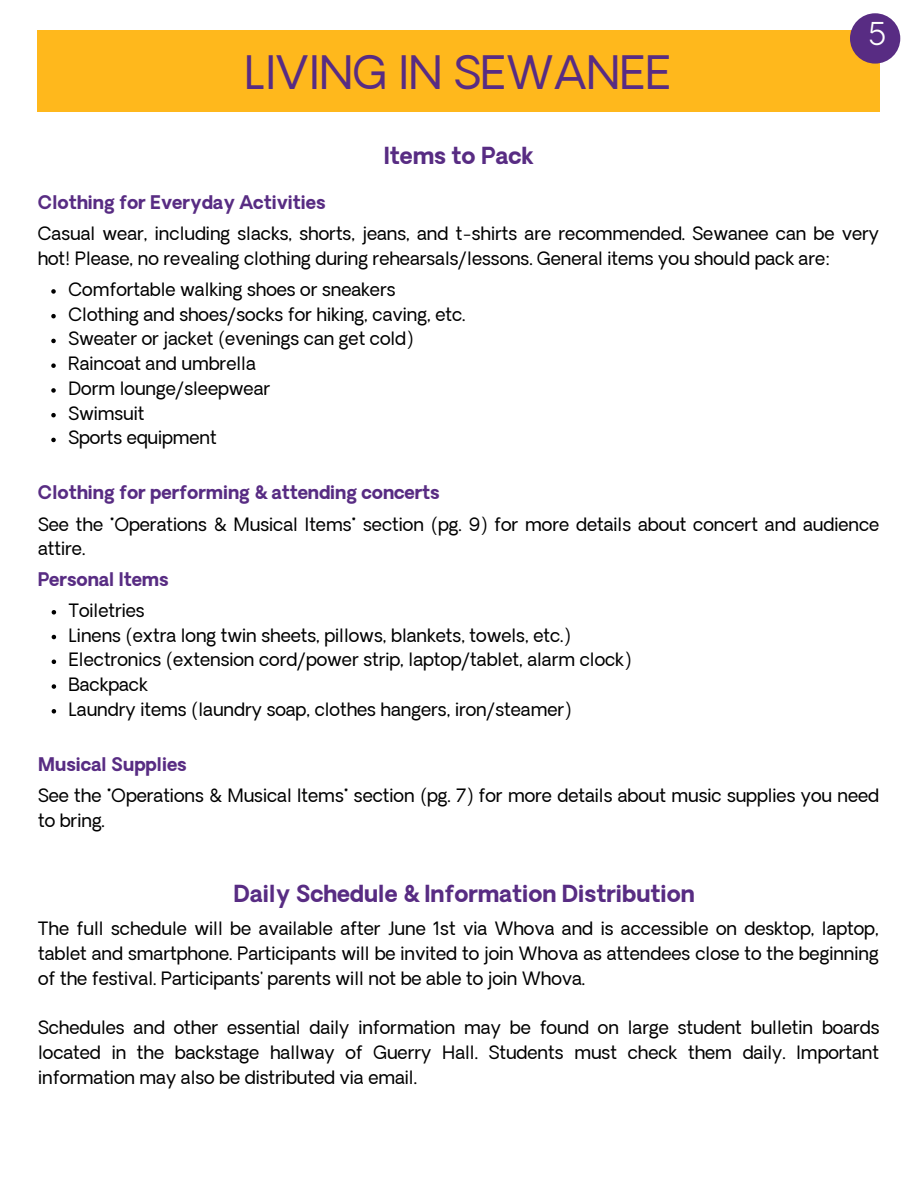
<style>
.page{position:relative;width:918px;height:1188px;background:#fff}
.page>*{position:absolute;margin:0;border:0;box-sizing:border-box;transform-origin:0 0}
.t1{font:45px "Oakes Grotesk";color:#582c83}
.t2{font:300 30.75px "Oakes Grotesk";color:#fff}
.t3{font:700 22.5px "Oakes Grotesk";color:#582c83}
.t4{font:18px/24.8px "Oakes Grotesk";color:#000}
.t5{font:700 18px "Oakes Grotesk";color:#582c83}
</style>
<div class="page">
<div style="left:38px;top:30px;width:841px;height:81px;background:#ffb81c"></div>
<svg style="left:51px;top:289px;width:5px;height:5px"></svg>
<svg style="left:51px;top:314px;width:5px;height:4px"></svg>
<svg style="left:51px;top:339px;width:5px;height:4px"></svg>
<svg style="left:51px;top:363px;width:5px;height:5px"></svg>
<svg style="left:51px;top:388px;width:5px;height:5px"></svg>
<svg style="left:51px;top:413px;width:5px;height:4px"></svg>
<svg style="left:51px;top:438px;width:5px;height:4px"></svg>
<svg style="left:52px;top:610px;width:4px;height:5px"></svg>
<svg style="left:52px;top:635px;width:4px;height:4px"></svg>
<svg style="left:52px;top:660px;width:4px;height:4px"></svg>
<svg style="left:52px;top:684px;width:4px;height:5px"></svg>
<svg style="left:52px;top:709px;width:4px;height:5px"></svg>
<div style="left:850px;top:13px;width:50px;height:51px;background:#582c83;border-radius:50%"></div>
<h1 class="t1" style="left:245px;top:55px;width:428px">LIVING IN SEWANEE</h1>
<p class="t5" style="left:38px;top:195px;width:289px">Clothing for Everyday Activities</p>
<p class="t3" style="left:384px;top:147px;width:151px">Items to Pack</p>
<h2 class="t2" style="left:868px;top:22px;width:20px">5</h2>
<p class="t4" style="left:38px;top:223px;width:843px">Casual wear, including slacks, shorts, jeans, and t-shirts are recommended. Sewanee can be very hot! Please, no revealing clothing during rehearsals/lessons. General items you should pack are:</p>
<p class="t4" style="left:68px;top:279px;width:399px">Comfortable walking shoes or sneakers<br>Clothing and shoes/socks for hiking, caving, etc.<br>Sweater or jacket (evenings can get cold)<br>Raincoat and umbrella<br>Dorm lounge/sleepwear<br>Swimsuit<br>Sports equipment</p>
<p class="t5" style="left:38px;top:486px;width:404px">Clothing for performing &amp; attending concerts</p>
<p class="t4" style="left:38px;top:514px;width:843px">See the "Operations &amp; Musical Items" section (pg. 9) for more details about concert and audience attire.</p>
<p class="t5" style="left:38px;top:572px;width:132px">Personal Items</p>
<p class="t4" style="left:69px;top:600px;width:564px">Toiletries<br>Linens (extra long twin sheets, pillows, blankets, towels, etc.)<br>Electronics (extension cord/power strip, laptop/tablet, alarm clock)<br>Backpack<br>Laundry items (laundry soap, clothes hangers, iron/steamer)</p>
<p class="t5" style="left:38px;top:757px;width:150px">Musical Supplies</p>
<p class="t4" style="left:38px;top:785px;width:843px">See the "Operations &amp; Musical Items" section (pg. 7) for more details about music supplies you need to bring.</p>
<p class="t3" style="left:234px;top:885px;width:463px">Daily Schedule &amp; Information Distribution</p>
<p class="t4" style="left:38px;top:918px;width:842px;text-align:justify">The full schedule will be available after June 1st via Whova and is accessible on desktop, laptop, tablet and smartphone. Participants will be invited to join Whova as attendees close to the beginning of the festival. Participants' parents will not be able to join Whova.</p>
<p class="t4" style="left:38px;top:1017px;width:843px;text-align:justify">Schedules and other essential daily information may be found on large student bulletin boards located in the backstage hallway of Guerry Hall. Students must check them daily. Important information may also be distributed via email.</p>
</div>
